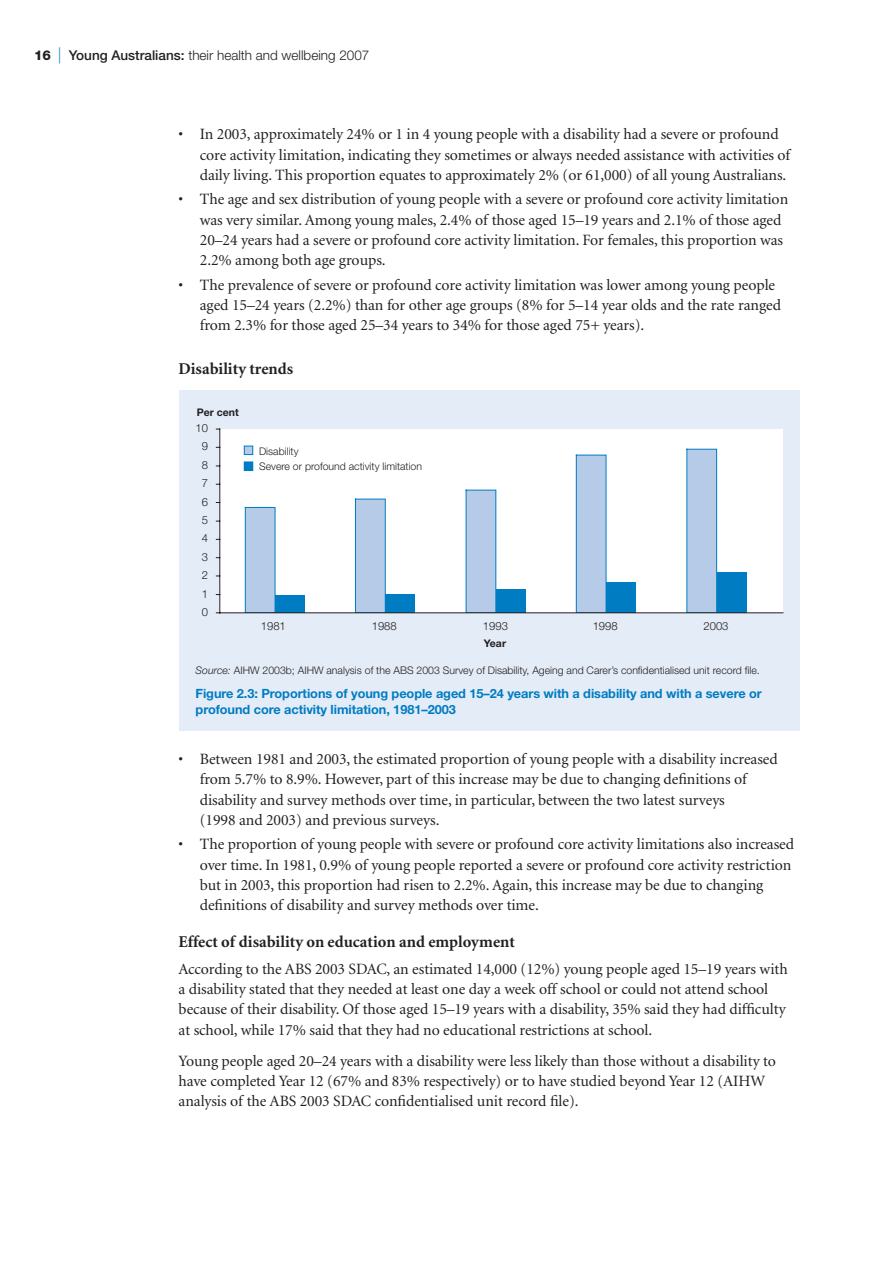
<style>
.page{position:relative;width:893px;height:1263px;background:#fff}
.page>*{position:absolute;margin:0;border:0;box-sizing:border-box;transform-origin:0 0}
.t1{font:700 16.5px "Minion";color:#231f20}
.t2{font:15.75px/20.2px "Minion";letter-spacing:-.005em;color:#231f20}
.t3{font:300 13.5px "Helvetica Neue";color:#231f20}
.t4{font:700 12.75px/15.8px "Helvetica Neue";letter-spacing:-.005em;color:#007cc2}
.t5{font:300 11.25px "Helvetica Neue";color:#231f20}
.t6{font:300 10.5px/15.9px "Helvetica Neue";color:#231f20}
.t7{font:700 10.5px "Helvetica Neue";color:#231f20}
.s1{font-weight:800}
.s2{font-size:16.2px;color:#007cc2}
.s3{font-weight:500}
.s4{font-style:italic}
</style>
<div class="page">
<div style="left:179px;top:391px;width:620px;height:340px;background:#e4ecf7"></div>
<div style="left:220px;top:429px;width:563px;height:184px;background:#fff"></div>
<div style="left:245px;top:507px;width:30px;height:106px;background:#b6cbe8"></div>
<div style="left:245px;top:507px;width:30px;height:106px;border:1px solid #007cc2"></div>
<div style="left:355px;top:499px;width:30px;height:114px;background:#b6cbe8"></div>
<div style="left:355px;top:499px;width:30px;height:114px;border:1px solid #007cc2"></div>
<div style="left:466px;top:490px;width:30px;height:123px;background:#b6cbe8"></div>
<div style="left:576px;top:455px;width:30px;height:158px;background:#b6cbe8"></div>
<div style="left:576px;top:455px;width:30px;height:158px;border:1px solid #007cc2"></div>
<div style="left:687px;top:449px;width:30px;height:164px;background:#b6cbe8"></div>
<div style="left:687px;top:449px;width:30px;height:164px;border:1px solid #007cc2"></div>
<div style="left:275px;top:596px;width:30px;height:17px;background:#007cc2"></div>
<div style="left:385px;top:594px;width:30px;height:19px;background:#007cc2"></div>
<div style="left:496px;top:589px;width:30px;height:24px;background:#007cc2"></div>
<div style="left:606px;top:582px;width:30px;height:31px;background:#007cc2"></div>
<div style="left:717px;top:572px;width:29px;height:41px;background:#007cc2"></div>
<hr style="left:220px;top:429px;width:1px;height:184px;background:#231f20">
<hr style="left:220px;top:612px;width:563px;height:1px;background:#231f20">
<div style="left:244px;top:446px;width:9px;height:9px;background:#b6cbe8"></div>
<div style="left:244px;top:446px;width:9px;height:9px;border:1px solid #007cc2"></div>
<div style="left:244px;top:462px;width:9px;height:8px;background:#007cc2"></div>
<div style="left:244px;top:462px;width:9px;height:9px;border:1px solid #007cc2"></div>
<p class="t3" style="left:34px;top:47px;width:337px"><span class="s1">16</span> <span class="s2">|</span> <span class="s3">Young Australians:</span> their health and wellbeing 2007</p>
<p class="t2" style="left:200px;top:125px;width:592px;text-indent:-21px">• In 2003, approximately 24% or 1 in 4 young people with a disability had a severe or profound core activity limitation, indicating they sometimes or always needed assistance with activities of daily living. This proportion equates to approximately 2% (or 61,000) of all young Australians.</p>
<p class="t2" style="left:200px;top:190px;width:590px;text-indent:-21px">• The age and sex distribution of young people with a severe or profound core activity limitation was very similar. Among young males, 2.4% of those aged 15–19 years and 2.1% of those aged 20–24 years had a severe or profound core activity limitation. For females, this proportion was 2.2% among both age groups.</p>
<p class="t2" style="left:200px;top:275px;width:583px;text-indent:-21px">• The prevalence of severe or profound core activity limitation was lower among young people aged 15–24 years (2.2%) than for other age groups (8% for 5–14 year olds and the rate ranged from 2.3% for those aged 25–34 years to 34% for those aged 75+ years).</p>
<p class="t1" style="left:179px;top:360px;width:116px">Disability trends</p>
<p class="t7" style="left:197px;top:406px;width:44px">Per cent</p>
<p class="t5" style="left:196px;top:421px;width:14px">10</p>
<p class="t5" style="left:202px;top:440px;width:8px">9</p>
<p class="t5" style="left:202px;top:458px;width:8px">8</p>
<p class="t5" style="left:202px;top:476px;width:8px">7</p>
<p class="t5" style="left:202px;top:495px;width:8px">6</p>
<p class="t5" style="left:202px;top:513px;width:8px">5</p>
<p class="t5" style="left:202px;top:532px;width:8px">4</p>
<p class="t5" style="left:202px;top:550px;width:8px">3</p>
<p class="t5" style="left:202px;top:568px;width:8px">2</p>
<p class="t5" style="left:202px;top:587px;width:8px">1</p>
<p class="t5" style="left:202px;top:605px;width:8px">0</p>
<p class="t6" style="left:259px;top:443px;width:164px">Disability<br>Severe or profound activity limitation</p>
<p class="t5" style="left:261px;top:620px;width:27px">1981</p>
<p class="t5" style="left:372px;top:620px;width:27px">1988</p>
<p class="t5" style="left:483px;top:620px;width:27px">1993</p>
<p class="t5" style="left:593px;top:620px;width:27px">1998</p>
<p class="t5" style="left:703px;top:620px;width:27px">2003</p>
<p class="t7" style="left:484px;top:637px;width:24px">Year</p>
<p class="t6" style="left:196px;top:662px;width:566px"><span class="s4">Source:</span> AIHW 2003b; AIHW analysis of the ABS 2003 Survey of Disability, Ageing and Carer’s confidentialised unit record file.</p>
<p class="t4" style="left:196px;top:685px;width:568px">Figure 2.3: Proportions of young people aged 15–24 years with a disability and with a severe or profound core activity limitation, 1981–2003</p>
<p class="t2" style="left:200px;top:749px;width:579px;text-indent:-21px">• Between 1981 and 2003, the estimated proportion of young people with a disability increased from 5.7% to 8.9%. However, part of this increase may be due to changing definitions of disability and survey methods over time, in particular, between the two latest surveys<br>(1998 and 2003) and previous surveys.</p>
<p class="t2" style="left:200px;top:835px;width:596px;text-indent:-21px">• The proportion of young people with severe or profound core activity limitations also increased over time. In 1981, 0.9% of young people reported a severe or profound core activity restriction but in 2003, this proportion had risen to 2.2%. Again, this increase may be due to changing definitions of disability and survey methods over time.</p>
<p class="t1" style="left:179px;top:933px;width:338px">Effect of disability on education and employment</p>
<p class="t2" style="left:179px;top:959px;width:611px">According to the ABS 2003 SDAC, an estimated 14,000 (12%) young people aged 15–19 years with a disability stated that they needed at least one day a week off school or could not attend school because of their disability. Of those aged 15–19 years with a disability, 35% said they had difficulty at school, while 17% said that they had no educational restrictions at school.</p>
<p class="t2" style="left:179px;top:1051px;width:599px">Young people aged 20–24 years with a disability were less likely than those without a disability to have completed Year 12 (67% and 83% respectively) or to have studied beyond Year 12 (AIHW analysis of the ABS 2003 SDAC confidentialised unit record file).</p>
</div>
